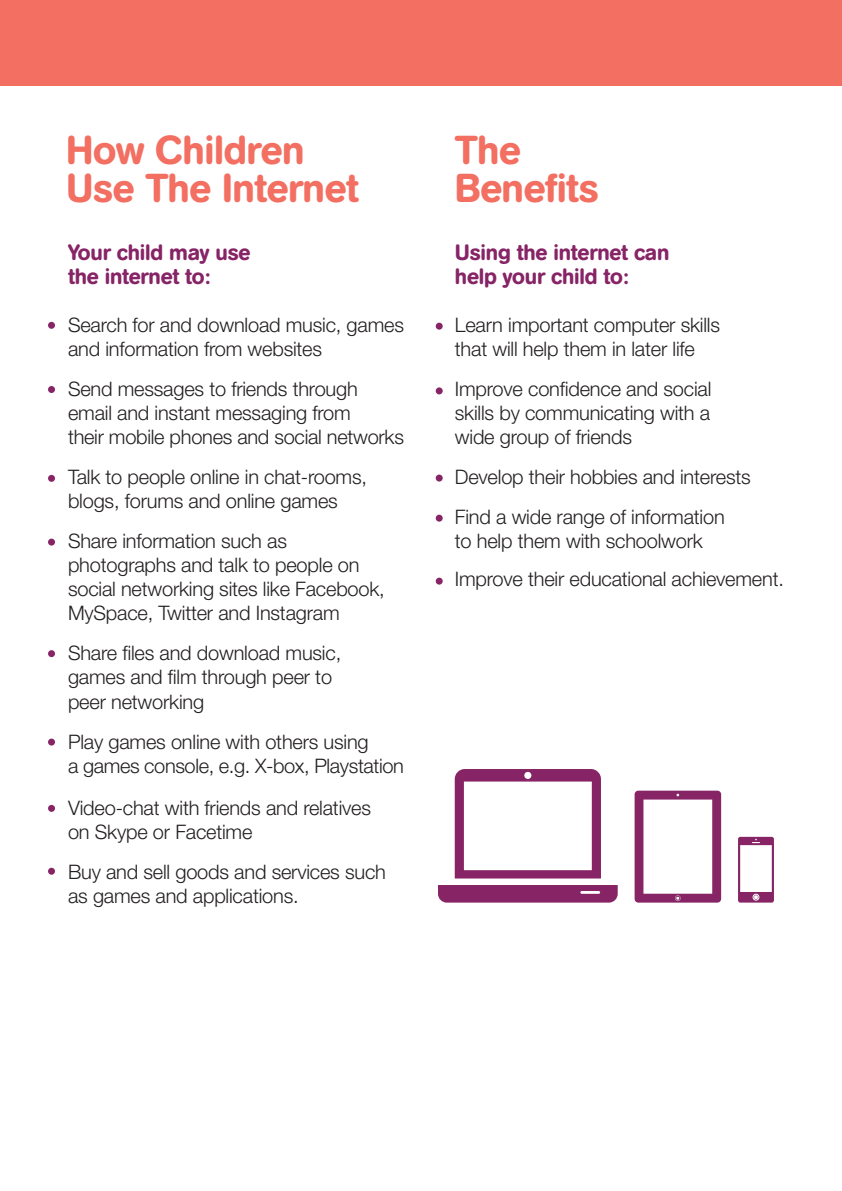
<style>
.page{position:relative;width:842px;height:1191px;background:#fff}
.page>*{position:absolute;margin:0;border:0;box-sizing:border-box;transform-origin:0 0}
.t1{font:500 40px/38px "AG Book Rounded";letter-spacing:-.01em;color:#f26f62}
.t2{font:500 22px/24px "AG Book Rounded";letter-spacing:-.01em;color:#862466}
.t3{font:300 20px/24px "Helvetica Neue";letter-spacing:-.01em;color:#231f20}
</style>
<div class="page">
<div style="left:0;top:0;width:842px;height:85px;background:#f26f62"></div>
<svg style="left:455px;top:769px;width:146px;height:109px"></svg>
<div style="left:524px;top:772px;width:7px;height:7px;background:#fff;border-radius:50%"></div>
<div style="left:438px;top:885px;width:180px;height:17px;background:#862466"></div>
<hr style="left:580px;top:891px;width:20px;height:2px;background:#fff">
<svg style="left:635px;top:790px;width:86px;height:112px"></svg>
<svg style="left:738px;top:837px;width:36px;height:65px"></svg>
<div style="left:48px;top:322px;width:7px;height:7px;background:#862466;border-radius:50%"></div>
<div style="left:48px;top:386px;width:7px;height:7px;background:#862466;border-radius:50%"></div>
<div style="left:48px;top:475px;width:7px;height:7px;background:#862466;border-radius:50%"></div>
<div style="left:48px;top:650px;width:7px;height:7px;background:#862466;border-radius:50%"></div>
<div style="left:48px;top:538px;width:7px;height:7px;background:#862466;border-radius:50%"></div>
<div style="left:48px;top:738px;width:7px;height:7px;background:#862466;border-radius:50%"></div>
<div style="left:48px;top:805px;width:7px;height:7px;background:#862466;border-radius:50%"></div>
<div style="left:48px;top:867px;width:7px;height:7px;background:#862466;border-radius:50%"></div>
<div style="left:436px;top:323px;width:7px;height:7px;background:#862466;border-radius:50%"></div>
<div style="left:436px;top:387px;width:7px;height:7px;background:#862466;border-radius:50%"></div>
<div style="left:436px;top:474px;width:7px;height:7px;background:#862466;border-radius:50%"></div>
<div style="left:436px;top:577px;width:7px;height:7px;background:#862466;border-radius:50%"></div>
<div style="left:436px;top:514px;width:7px;height:7px;background:#862466;border-radius:50%"></div>
<h1 class="t1" style="left:66px;top:132px;width:294px">How Children<br>Use The Internet</h1>
<p class="t2" style="left:68px;top:241px;width:184px">Your child may use the internet to:</p>
<p class="t3" style="left:68px;top:313px;width:337px">Search for and download music, games and information from websites</p>
<p class="t3" style="left:68px;top:377px;width:337px">Send messages to friends through email and instant messaging from<br>their mobile phones and social networks</p>
<p class="t3" style="left:68px;top:465px;width:301px">Talk to people online in chat-rooms, blogs, forums and online games</p>
<p class="t3" style="left:68px;top:529px;width:318px">Share information such as photographs and talk to people on social networking sites like Facebook,<br>MySpace, Twitter and Instagram</p>
<p class="t3" style="left:68px;top:641px;width:275px">Share files and download music, games and film through peer to peer networking</p>
<p class="t3" style="left:68px;top:729px;width:337px">Play games online with others using<br>a games console, e.g. X-box, Playstation</p>
<p class="t3" style="left:68px;top:795px;width:304px">Video-chat with friends and relatives on Skype or Facetime</p>
<p class="t3" style="left:68px;top:859px;width:319px">Buy and sell goods and services such as games and applications.</p>
<h1 class="t1" style="left:455px;top:132px;width:145px">The<br>Benefits</h1>
<p class="t2" style="left:455px;top:241px;width:216px">Using the internet can help your child to:</p>
<p class="t3" style="left:455px;top:313px;width:267px">Learn important computer skills that will help them in later life</p>
<p class="t3" style="left:455px;top:377px;width:258px;text-align:justify">Improve confidence and social skills by communicating with a wide group of friends</p>
<p class="t3" style="left:455px;top:457px;width:297px;line-height:40px">Develop their hobbies and interests<br>Find a wide range of information</p>
<p class="t3" style="left:455px;top:522px;width:330px;line-height:38px">to help them with schoolwork<br>Improve their educational achievement.</p>
</div>
